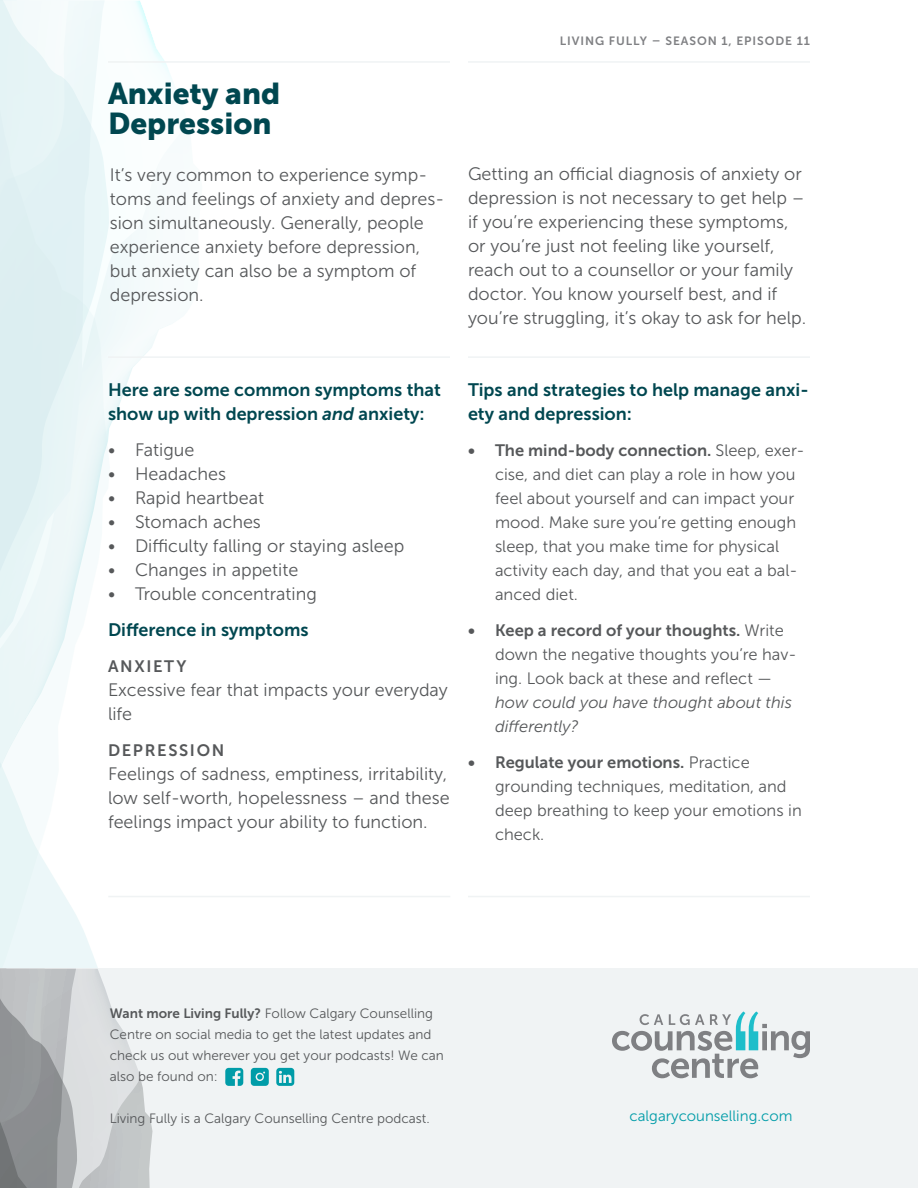
<style>
.page{position:relative;width:918px;height:1188px;background:#fff}
.page>*{position:absolute;margin:0;border:0;box-sizing:border-box;transform-origin:0 0}
.t1{font:30px/30px "Museo Sans 900";color:#004750}
.t2{font:18px/24px "Museo Sans 300";color:#56585a}
.t3{font:18px/24px "Museo Sans 700";color:#004750}
.t4{font:16.5px/24px "Museo Sans 300";color:#56585a}
.t5{font:16.5px "Museo Sans 700";letter-spacing:.1em;color:#56585a}
.t6{font:15px "Museo Sans 300";color:#009ca8}
.t7{font:13.5px/21px "Museo Sans 300";color:#56585a}
.t8{font:12px "Museo Sans 700";letter-spacing:.075em;color:#7f8083}
.s1{font-style:italic}
.s2{font-family:"Museo Sans 700"}
</style>
<div class="page">
<svg style="left:133px;top:0;width:35px;height:969px"></svg>
<svg style="left:121px;top:233px;width:12px;height:736px"></svg>
<svg style="left:0;top:0;width:121px;height:969px"></svg>
<div style="left:0;top:969px;width:918px;height:219px;background:#f0f3f4"></div>
<svg style="left:0;top:969px;width:153px;height:219px"></svg>
<svg style="left:612px;top:1011px;width:198px;height:67px"></svg>
<svg style="left:225px;top:1068px;width:18px;height:18px"></svg>
<svg style="left:251px;top:1068px;width:18px;height:18px"></svg>
<svg style="left:276px;top:1068px;width:18px;height:18px"></svg>
<hr style="left:468px;top:61px;width:342px;height:2px;background:#f0f3f4">
<hr style="left:468px;top:356px;width:342px;height:2px;background:#f0f3f4">
<hr style="left:108px;top:61px;width:342px;height:2px;background:#f0f3f4">
<hr style="left:108px;top:356px;width:342px;height:2px;background:#f0f3f4">
<hr style="left:468px;top:896px;width:342px;height:1px;background:#f0f3f4">
<hr style="left:108px;top:896px;width:342px;height:1px;background:#f0f3f4">
<p class="t1" style="left:108px;top:78px;width:174px">Anxiety and<br>Depression</p>
<p class="t2" style="left:110px;top:163px;width:336px">It’s very common to experience symp&shy;toms and feelings of anxiety and depres&shy;sion simultaneously. Generally, people experience anxiety before depression, but anxiety can also be a symptom of depression.</p>
<p class="t8" style="left:560px;top:34px;width:252px">LIVING FULLY – SEASON 1, EPISODE 11</p>
<p class="t2" style="left:468px;top:162px;width:340px">Getting an official diagnosis of anxiety or depression is not necessary to get help – if you’re experiencing these symptoms, or you’re just not feeling like yourself, reach out to a counsellor or your family doctor. You know yourself best, and if you’re struggling, it’s okay to ask for help.</p>
<p class="t3" style="left:108px;top:378px;width:334px">Here are some common symptoms that show up with depression <span class="s1">and</span> anxiety:</p>
<p class="t2" style="left:108px;top:438px;width:88px">• Fatigue</p>
<p class="t2" style="left:108px;top:462px;width:120px">• Headaches</p>
<p class="t2" style="left:108px;top:486px;width:158px">• Rapid heartbeat</p>
<p class="t2" style="left:108px;top:510px;width:154px">• Stomach aches</p>
<p class="t2" style="left:108px;top:534px;width:298px">• Difficulty falling or staying asleep</p>
<p class="t2" style="left:108px;top:558px;width:192px">• Changes in appetite</p>
<p class="t2" style="left:108px;top:582px;width:210px">• Trouble concentrating</p>
<p class="t3" style="left:108px;top:618px;width:202px">Difference in symptoms</p>
<p class="t5" style="left:108px;top:657px;width:80px">ANXIETY</p>
<p class="t2" style="left:108px;top:678px;width:341px">Excessive fear that impacts your everyday life</p>
<p class="t5" style="left:108px;top:741px;width:118px">DEPRESSION</p>
<p class="t2" style="left:108px;top:762px;width:343px">Feelings of sadness, emptiness, irritability, low self-worth, hopelessness – and these feelings impact your ability to function.</p>
<p class="t3" style="left:468px;top:377px;width:342px">Tips and strategies to help manage anxi&shy;ety and depression:</p>
<p class="t4" style="left:495px;top:438px;width:311px;text-indent:-27px"><span class="s2">• The mind-body connection.</span> Sleep, exer&shy;cise, and diet can play a role in how you feel about yourself and can impact your mood. Make sure you’re getting enough sleep, that you make time for physical activity each day, and that you eat a bal&shy;anced diet.</p>
<p class="t4" style="left:495px;top:618px;width:303px;text-indent:-27px"><span class="s2">• Keep a record of your thoughts.</span> Write down the negative thoughts you’re hav&shy;ing. Look back at these and reflect — <span class="s1">how could you have thought about this differently?</span></p>
<p class="t4" style="left:495px;top:750px;width:308px;text-indent:-27px"><span class="s2">• Regulate your emotions.</span> Practice grounding techniques, meditation, and deep breathing to keep your emotions in check.</p>
<p class="t7" style="left:110px;top:1003px;width:336px"><span class="s2">Want more Living Fully?</span> Follow Calgary Counselling Centre on social media to get the latest updates and check us out wherever you get your podcasts! We can also be found on:</p>
<p class="t7" style="left:110px;top:1108px;width:321px">Living Fully is a Calgary Counselling Centre podcast.</p>
<p class="t6" style="left:630px;top:1108px;width:164px">calgarycounselling.com</p>
</div>
